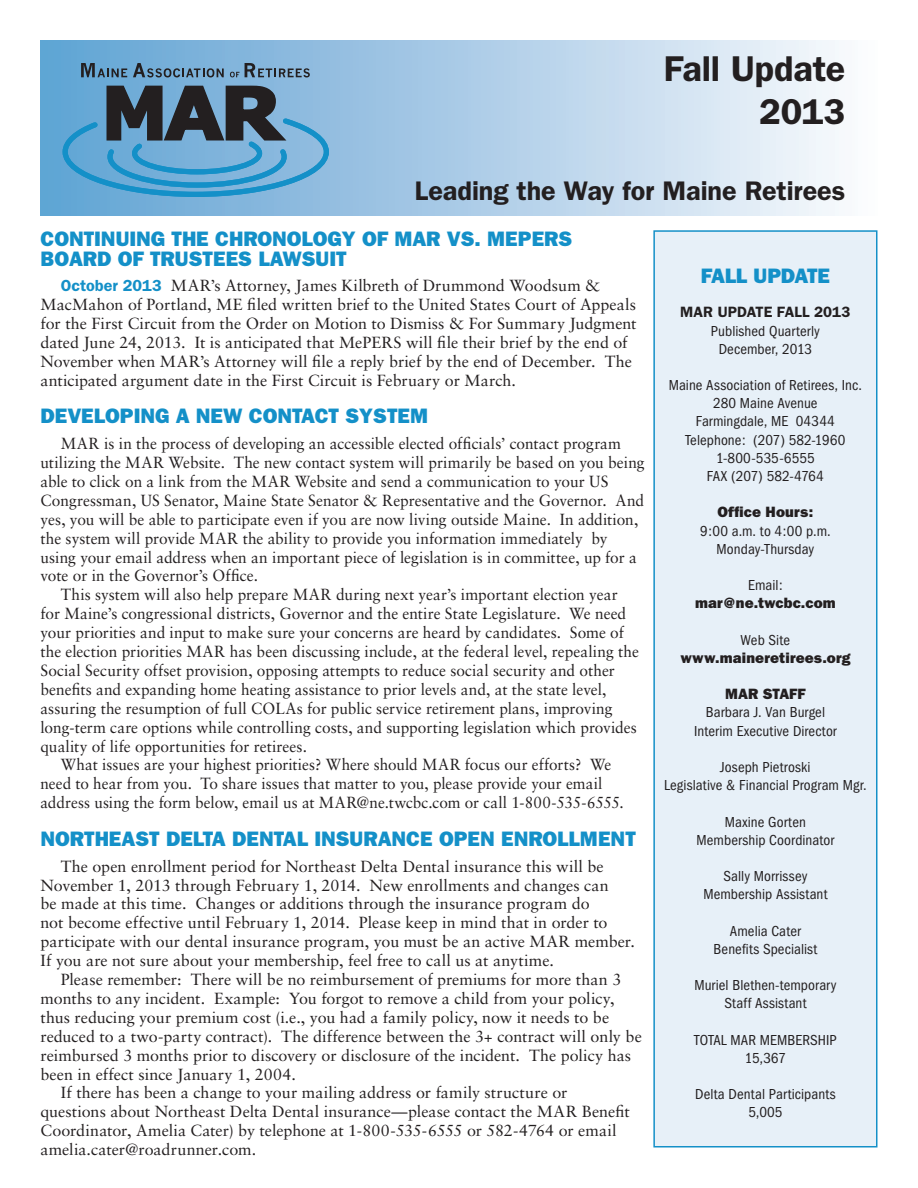
<style>
.page{position:relative;width:918px;height:1188px;background:#fff}
.page>*{position:absolute;margin:0;border:0;box-sizing:border-box;transform-origin:0 0}
.t1{font:600 36px/43.2px "Franklin Gothic";letter-spacing:-.005em;color:#231f20;text-align:right}
.t2{font:600 27px "Franklin Gothic";letter-spacing:-.005em;color:#231f20}
.t3{font:800 21px/19.5px "Franklin Gothic";color:#1490c8}
.t4{font:16.2px/18.9px "Sabon";color:#231f20}
.t5{font:16.2px "Sabon";color:#231f20;scale:.96 1}
.t6{font:16.2px "Sabon";color:#231f20;scale:.95 1}
.t7{font:condensed 15px/18.1px "Franklin Gothic";letter-spacing:.005em;color:#231f20;text-align:center}
.t8{font:800 15px "Franklin Gothic";letter-spacing:.01em;color:#231f20}
.t9{font:600 15px "Franklin Gothic";letter-spacing:.005em;color:#231f20}
.s1{font-family:"Franklin Gothic";font-weight:600;color:#1490c8}
</style>
<div class="page">
<div style="left:40px;top:40px;width:838px;height:176px;background:linear-gradient(to right,#5da0d2,#faf9fd)"></div>
<svg style="left:81px;top:63px;width:46px;height:14px"></svg>
<svg style="left:133px;top:63px;width:91px;height:14px"></svg>
<svg style="left:230px;top:63px;width:80px;height:14px"></svg>
<svg style="left:62px;top:84px;width:268px;height:114px;background:#598db0"></svg>
<div style="left:654px;top:231px;width:223px;height:916px;background:#e7f0f8"></div>
<div style="left:653px;top:230px;width:225px;height:918px;border:2px solid #1490c8"></div>
<h1 class="t1" style="left:664px;top:47px;width:183px">Fall Update<br>2013</h1>
<h2 class="t2" style="left:415px;top:175px;width:432px">Leading the Way for Maine Retirees</h2>
<p class="t3" style="left:40px;top:229px;width:533px">CONTINUING THE CHRONOLOGY OF MAR VS. MEPERS<br>BOARD OF TRUSTEES LAWSUIT</p>
<p class="t4" style="left:40px;top:276px;width:598px;text-indent:20px"><span class="s1">October 2013</span> MAR’s Attorney, James Kilbreth of Drummond Woodsum &amp; MacMahon of Portland, ME filed written brief to the United States Court of Appeals for the First Circuit from the Order on Motion to Dismiss &amp; For Summary Judgment dated June 24, 2013. It is anticipated that MePERS will file their brief by the end of November when MAR’s Attorney will file a reply brief by the end of December. The anticipated argument date in the First Circuit is February or March.</p>
<p class="t3" style="left:40px;top:407px;width:389px">DEVELOPING A NEW CONTACT SYSTEM</p>
<p class="t5" style="left:61px;top:434px;width:585px">MAR is in the process of developing an accessible elected officials’ contact program</p>
<p class="t5" style="left:41px;top:453px;width:631px">utilizing the MAR Website. The new contact system will primarily be based on you being</p>
<p class="t5" style="left:41px;top:472px;width:593px">able to click on a link from the MAR Website and send a communication to your US</p>
<p class="t5" style="left:41px;top:491px;width:630px">Congressman, US Senator, Maine State Senator &amp; Representative and the Governor. And</p>
<p class="t5" style="left:41px;top:509px;width:624px">yes, you will be able to participate even if you are now living outside Maine. In addition,</p>
<p class="t5" style="left:41px;top:528px;width:592px">the system will provide MAR the ability to provide you information immediately by</p>
<p class="t5" style="left:41px;top:547px;width:623px">using your email address when an important piece of legislation is in committee, up for a</p>
<p class="t5" style="left:41px;top:566px;width:228px">vote or in the Governor’s Office.</p>
<p class="t5" style="left:61px;top:585px;width:582px">This system will also help prepare MAR during next year’s important election year</p>
<p class="t5" style="left:41px;top:604px;width:612px">for Maine’s congressional districts, Governor and the entire State Legislature. We need</p>
<p class="t5" style="left:41px;top:623px;width:609px">your priorities and input to make sure your concerns are heard by candidates. Some of</p>
<p class="t5" style="left:41px;top:642px;width:625px">the election priorities MAR has been discussing include, at the federal level, repealing the</p>
<p class="t5" style="left:41px;top:661px;width:600px">Social Security offset provision, opposing attempts to reduce social security and other</p>
<p class="t5" style="left:41px;top:680px;width:591px">benefits and expanding home heating assistance to prior levels and, at the state level,</p>
<p class="t5" style="left:41px;top:698px;width:597px">assuring the resumption of full COLAs for public service retirement plans, improving</p>
<p class="t5" style="left:41px;top:717px;width:623px">long-term care options while controlling costs, and supporting legislation which provides</p>
<p class="t5" style="left:41px;top:736px;width:279px">quality of life opportunities for retirees.</p>
<p class="t6" style="left:61px;top:755px;width:581px">What issues are your highest priorities? Where should MAR focus our efforts? We</p>
<p class="t6" style="left:40px;top:774px;width:593px">need to hear from you. To share issues that matter to you, please provide your email</p>
<p class="t6" style="left:40px;top:793px;width:616px">address using the form below, email us at MAR@ne.twcbc.com or call 1-800-535-6555.</p>
<p class="t3" style="left:40px;top:829px;width:597px">NORTHEAST DELTA DENTAL INSURANCE OPEN ENROLLMENT</p>
<p class="t4" style="left:40px;top:856px;width:596px;text-indent:20px">The open enrollment period for Northeast Delta Dental insurance this will be November 1, 2013 through February 1, 2014. New enrollments and changes can<br>be made at this time. Changes or additions through the insurance program do<br>not become effective until February 1, 2014. Please keep in mind that in order to participate with our dental insurance program, you must be an active MAR member.<br>If you are not sure about your membership, feel free to call us at anytime.</p>
<p class="t4" style="left:61px;top:970px;width:562px">Please remember: There will be no reimbursement of premiums for more than 3</p>
<p class="t4" style="left:40px;top:989px;width:576px">months to any incident. Example: You forgot to remove a child from your policy,</p>
<p class="t4" style="left:40px;top:1008px;width:570px">thus reducing your premium cost (i.e., you had a family policy, now it needs to be</p>
<p class="t4" style="left:40px;top:1027px;width:603px">reduced to a two-party contract). The difference between the 3+ contract will only be</p>
<p class="t4" style="left:40px;top:1045px;width:592px">reimbursed 3 months prior to discovery or disclosure of the incident. The policy has</p>
<p class="t4" style="left:40px;top:1064px;width:257px">been in effect since January 1, 2004.</p>
<p class="t4" style="left:61px;top:1083px;width:508px">If there has been a change to your mailing address or family structure or</p>
<p class="t4" style="left:40px;top:1102px;width:591px">questions about Northeast Delta Dental insurance—please contact the MAR Benefit</p>
<p class="t4" style="left:40px;top:1121px;width:578px">Coordinator, Amelia Cater) by telephone at 1-800-535-6555 or 582-4764 or email</p>
<p class="t4" style="left:40px;top:1140px;width:217px">amelia.cater@roadrunner.com.</p>
<p class="t3" style="left:701px;top:266px;width:131px">fall UPDATE</p>
<p class="t9" style="left:680px;top:303px;width:172px">MAR UPDATE fall 2013</p>
<p class="t7" style="left:711px;top:322px;width:110px">Published Quarterly<br>December, 2013</p>
<p class="t7" style="left:669px;top:376px;width:195px">Maine Association of Retirees, Inc.<br>280 Maine Avenue<br>Farmingdale, ME 04344<br>Telephone: (207) 582-1960<br>1-800-535-6555<br>FAX (207) 582-4764</p>
<p class="t8" style="left:717px;top:503px;width:98px">Office Hours:</p>
<p class="t7" style="left:700px;top:522px;width:132px">9:00 a.m. to 4:00 p.m.<br>Monday-Thursday</p>
<p class="t7" style="left:748px;top:576px;width:36px">Email:</p>
<p class="t8" style="left:695px;top:594px;width:142px">mar@ne.twcbc.com</p>
<p class="t7" style="left:741px;top:631px;width:51px">Web Site</p>
<p class="t8" style="left:680px;top:649px;width:171px">www.maineretirees.org</p>
<p class="t8" style="left:725px;top:685px;width:64px">MAR STAFF</p>
<p class="t7" style="left:694px;top:704px;width:144px">Barbara J. Van Burgel<br>Interim Executive Director</p>
<p class="t7" style="left:664px;top:758px;width:204px">Joseph Pietroski<br>Legislative &amp; Financial Program Mgr.</p>
<p class="t7" style="left:697px;top:813px;width:139px">Maxine Gorten<br>Membership Coordinator</p>
<p class="t7" style="left:703px;top:867px;width:126px">Sally Morrissey<br>Membership Assistant</p>
<p class="t7" style="left:714px;top:922px;width:105px">Amelia Cater<br>Benefits Specialist</p>
<p class="t7" style="left:694px;top:976px;width:143px">Muriel Blethen-temporary<br>Staff Assistant</p>
<p class="t7" style="left:694px;top:1031px;width:144px">TOTAL MAR MEMBERSHIP<br>15,367</p>
<p class="t7" style="left:695px;top:1085px;width:142px">Delta Dental Participants<br>5,005</p>
</div>
